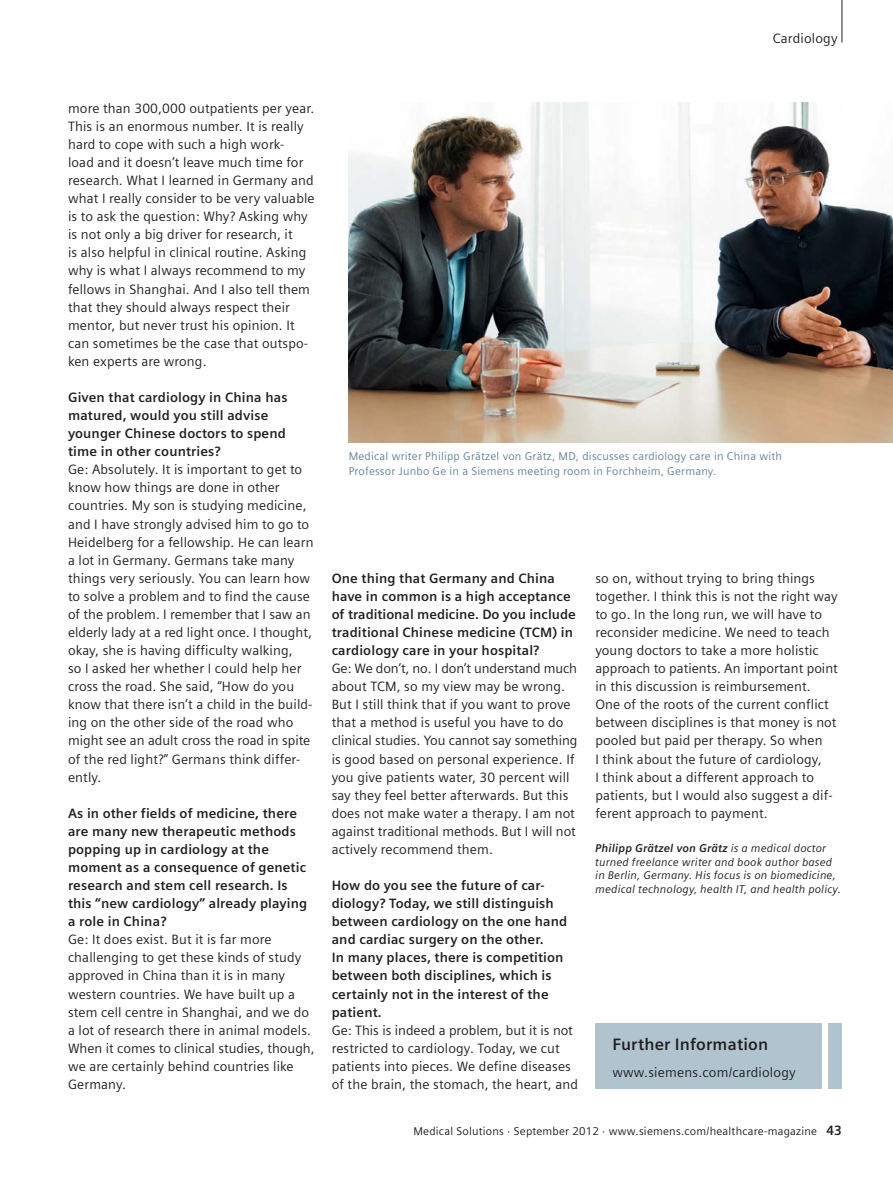
<style>
.page{position:relative;width:893px;height:1191px;background:#fff}
.page>*{position:absolute;margin:0;border:0;box-sizing:border-box;transform-origin:0 0}
.t1{font:700 16.5px "Siemens Sans";letter-spacing:.01em;color:#231f20}
.t2{font:13.5px/18px "Siemens Sans";letter-spacing:.01em;color:#231f20}
.t3{font:700 13.5px/18px "Siemens Sans";letter-spacing:.01em;color:#231f20}
.t4{font:italic 11.25px/13.6px "Siemens Sans";letter-spacing:.01em;color:#231f20}
.t5{font:11.25px/14.9px "Siemens Sans";letter-spacing:.02em;color:#638595}
.t6{font:11.25px "Siemens Sans";letter-spacing:.02em;color:#231f20}
.s1{font-weight:700}
.s2{font-weight:400}
.s3{font-weight:700;font-size:13.5px}
</style>
<div class="page">
<hr style="left:842px;top:0;width:1px;height:43px;background:#231f20">
<img style="left:349px;top:102px;width:544px;height:340px">
<div style="left:828px;top:1023px;width:14px;height:66px;background:#afc4cf"></div>
<div style="left:595px;top:1023px;width:226px;height:66px;background:#afc4cf"></div>
<p class="t2" style="left:773px;top:30px;width:67px">Cardiology</p>
<p class="t2" style="left:68px;top:100px;width:248px">more than 300,000 outpatients per year.<br>This is an enormous number. It is really hard to cope with such a high work-<br>load and it doesn’t leave much time for research. What I learned in Germany and what I really consider to be very valuable is to ask the question: Why? Asking why is not only a big driver for research, it<br>is also helpful in clinical routine. Asking why is what I always recommend to my fellows in Shanghai. And I also tell them that they should always respect their mentor, but never trust his opinion. It can sometimes be the case that outspo&shy;ken experts are wrong.</p>
<p class="t2" style="left:68px;top:389px;width:247px"><span class="s1">Given that cardiology in China has matured, would you still advise younger Chinese doctors to spend time in other countries?<br></span>Ge: Absolutely. It is important to get to know how things are done in other countries. My son is studying medicine, and I have strongly advised him to go to Heidelberg for a fellowship. He can learn a lot in Germany. Germans take many things very seriously. You can learn how to solve a problem and to find the cause of the problem. I remember that I saw an elderly lady at a red light once. I thought, okay, she is having difficulty walking,<br>so I asked her whether I could help her cross the road. She said, “How do you know that there isn’t a child in the build&shy;ing on the other side of the road who might see an adult cross the road in spite of the red light?” Germans think differ&shy;ently.</p>
<p class="t2" style="left:68px;top:805px;width:248px"><span class="s1">As in other fields of medicine, there are many new therapeutic methods popping up in cardiology at the moment as a consequence of genetic research and stem cell research. Is this “new cardiology” already playing a role in China?<br></span>Ge: It does exist. But it is far more challenging to get these kinds of study approved in China than it is in many western countries. We have built up a stem cell centre in Shanghai, and we do a lot of research there in animal models.<br>When it comes to clinical studies, though, we are certainly behind countries like Germany.</p>
<p class="t5" style="left:349px;top:449px;width:435px">Medical writer Philipp Grätzel von Grätz, MD, discusses cardiology care in China with<br>Professor Junbo Ge in a Siemens meeting room in Forchheim, Germany.</p>
<p class="t2" style="left:332px;top:570px;width:247px"><span class="s1">One thing that Germany and China have in common is a high acceptance of traditional medicine. Do you include traditional Chinese medicine (TCM) in cardiology care in your hospital?<br></span>Ge: We don’t, no. I don’t understand much about TCM, so my view may be wrong.<br>But I still think that if you want to prove that a method is useful you have to do clinical studies. You cannot say something is good based on personal experience. If you give patients water, 30 percent will say they feel better afterwards. But this does not make water a therapy. I am not against traditional methods. But I will not actively recommend them.</p>
<p class="t3" style="left:332px;top:877px;width:248px">How do you see the future of car&shy;diology? Today, we still distinguish between cardiology on the one hand and cardiac surgery on the other.<br>In many places, there is competition between both disciplines, which is certainly not in the interest of the patient.<br><span class="s2">Ge: This is indeed a problem, but it is not restricted to cardiology. Today, we cut patients into pieces. We define diseases of the brain, the stomach, the heart, and</span></p>
<p class="t2" style="left:595px;top:570px;width:244px">so on, without trying to bring things together. I think this is not the right way to go. In the long run, we will have to reconsider medicine. We need to teach young doctors to take a more holistic approach to patients. An important point in this discussion is reimbursement.<br>One of the roots of the current conflict between disciplines is that money is not pooled but paid per therapy. So when<br>I think about the future of cardiology,<br>I think about a different approach to patients, but I would also suggest a dif&shy;ferent approach to payment.</p>
<p class="t4" style="left:595px;top:842px;width:247px"><span class="s1">Philipp Grätzel von Grätz</span> is a medical doctor turned freelance writer and book author based in Berlin, Germany. His focus is on biomedicine, medical technology, health IT, and health policy.</p>
<p class="t1" style="left:612px;top:1036px;width:157px">Further Information</p>
<p class="t2" style="left:612px;top:1064px;width:185px">www.siemens.com/cardiology</p>
<p class="t6" style="left:413px;top:1126px;width:430px">Medical Solutions · September 2012 · www.siemens.com/healthcare-magazine <span class="s3">43</span></p>
</div>
